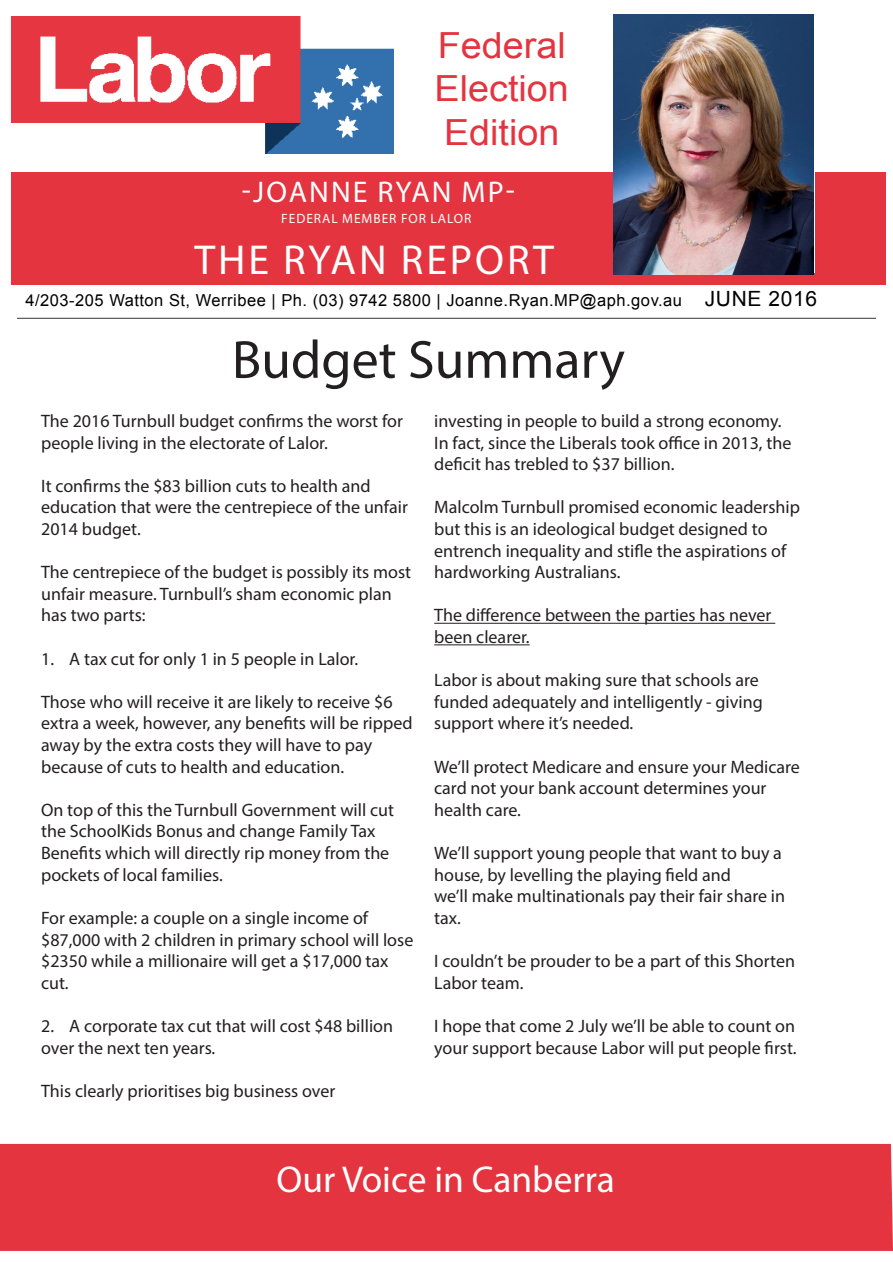
<style>
.page{position:relative;width:893px;height:1263px;background:#fff}
.page>*{position:absolute;margin:0;border:0;box-sizing:border-box;transform-origin:0 0}
.t1{font:54px "Myriad Pro";color:#231f20}
.t2{font:42px "Myriad Pro";letter-spacing:.07em;color:#fff}
.t3{font:37.5px "Myriad Pro";color:#fff}
.t4{font:36px/43.2px "Arial";color:#e4343f;text-align:justify;scale:1.05 1}
.t5{font:30px "Myriad Pro";letter-spacing:.07em;color:#fff}
.t6{font:18px/21.6px "Myriad Pro";color:#231f20}
.t7{font:16.5px "Arial";letter-spacing:.03em;color:#000}
.t8{font:13.5px "Myriad Pro";letter-spacing:.07em;color:#fff}
.s1{font-size:21px}
</style>
<div class="page">
<div style="left:12px;top:172px;width:874px;height:112px;background:#e4343f"></div>
<div style="left:0;top:1144px;width:893px;height:107px;background:#e4343f"></div>
<hr style="left:17px;top:318px;width:859px;height:1px;background:#4b4c4d">
<img style="left:12px;top:16px;width:381px;height:138px">
<hr style="left:434px;top:623px;width:341px;height:1px;background:#231f20">
<hr style="left:434px;top:644px;width:96px;height:1px;background:#231f20">
<img style="left:614px;top:15px;width:200px;height:259px">
<p class="t4" style="left:435px;top:24px;width:129px">Federal Election Edition</p>
<p class="t5" style="left:242px;top:173px;width:275px">-JOANNE RYAN MP-</p>
<p class="t8" style="left:281px;top:210px;width:192px">FEDERAL MEMBER FOR LALOR</p>
<p class="t2" style="left:194px;top:234px;width:361px">THE RYAN REPORT</p>
<p class="t7" style="left:26px;top:289px;width:793px">4/203-205 Watton St, Werribee | Ph. (03) 9742 5800 | Joanne.Ryan.MP@aph.gov.au <span class="s1">JUNE 2016</span></p>
<p class="t1" style="left:232px;top:326px;width:394px">Budget Summary</p>
<p class="t6" style="left:41px;top:410px;width:363px">The 2016 Turnbull budget confirms the worst for people living in the electorate of Lalor.</p>
<p class="t6" style="left:41px;top:475px;width:368px">It confirms the $83 billion cuts to health and education that were the centrepiece of the unfair<br>2014 budget.</p>
<p class="t6" style="left:41px;top:561px;width:372px">The centrepiece of the budget is possibly its most unfair measure. Turnbull’s sham economic plan has two parts:</p>
<p class="t6" style="left:41px;top:647px;width:319px">1. A tax cut for only 1 in 5 people in Lalor.</p>
<p class="t6" style="left:41px;top:691px;width:373px">Those who will receive it are likely to receive $6 extra a week, however, any benefits will be ripped away by the extra costs they will have to pay because of cuts to health and education.</p>
<p class="t6" style="left:41px;top:799px;width:354px">On top of this the Turnbull Government will cut the SchoolKids Bonus and change Family Tax Benefits which will directly rip money from the pockets of local families.</p>
<p class="t6" style="left:41px;top:907px;width:374px">For example: a couple on a single income of $87,000 with 2 children in primary school will lose $2350 while a millionaire will get a $17,000 tax cut.</p>
<p class="t6" style="left:41px;top:1015px;width:353px">2. A corporate tax cut that will cost $48 billion over the next ten years.</p>
<p class="t6" style="left:41px;top:1079px;width:296px">This clearly prioritises big business over</p>
<p class="t6" style="left:434px;top:410px;width:349px">investing in people to build a strong economy.</p>
<p class="t6" style="left:434px;top:431px;width:359px">In fact, since the Liberals took office in 2013, the deficit has trebled to $37 billion.</p>
<p class="t6" style="left:434px;top:496px;width:367px">Malcolm Turnbull promised economic leadership but this is an ideological budget designed to entrench inequality and stifle the aspirations of hardworking Australians.</p>
<p class="t6" style="left:434px;top:604px;width:339px">The difference between the parties has never been clearer.</p>
<p class="t6" style="left:434px;top:669px;width:330px">Labor is about making sure that schools are funded adequately and intelligently - giving support where it’s needed.</p>
<p class="t6" style="left:434px;top:755px;width:367px">We’ll protect Medicare and ensure your Medicare card not your bank account determines your health care.</p>
<p class="t6" style="left:434px;top:842px;width:349px">We’ll support young people that want to buy a house, by levelling the playing field and</p>
<p class="t6" style="left:434px;top:885px;width:352px">we’ll make multinationals pay their fair share in tax.</p>
<p class="t6" style="left:434px;top:950px;width:362px">I couldn’t be prouder to be a part of this Shorten<br>Labor team.</p>
<p class="t6" style="left:434px;top:1015px;width:364px">I hope that come 2 July we’ll be able to count on your support because Labor will put people first.</p>
<p class="t3" style="left:277px;top:1156px;width:340px">Our Voice in Canberra</p>
</div>
